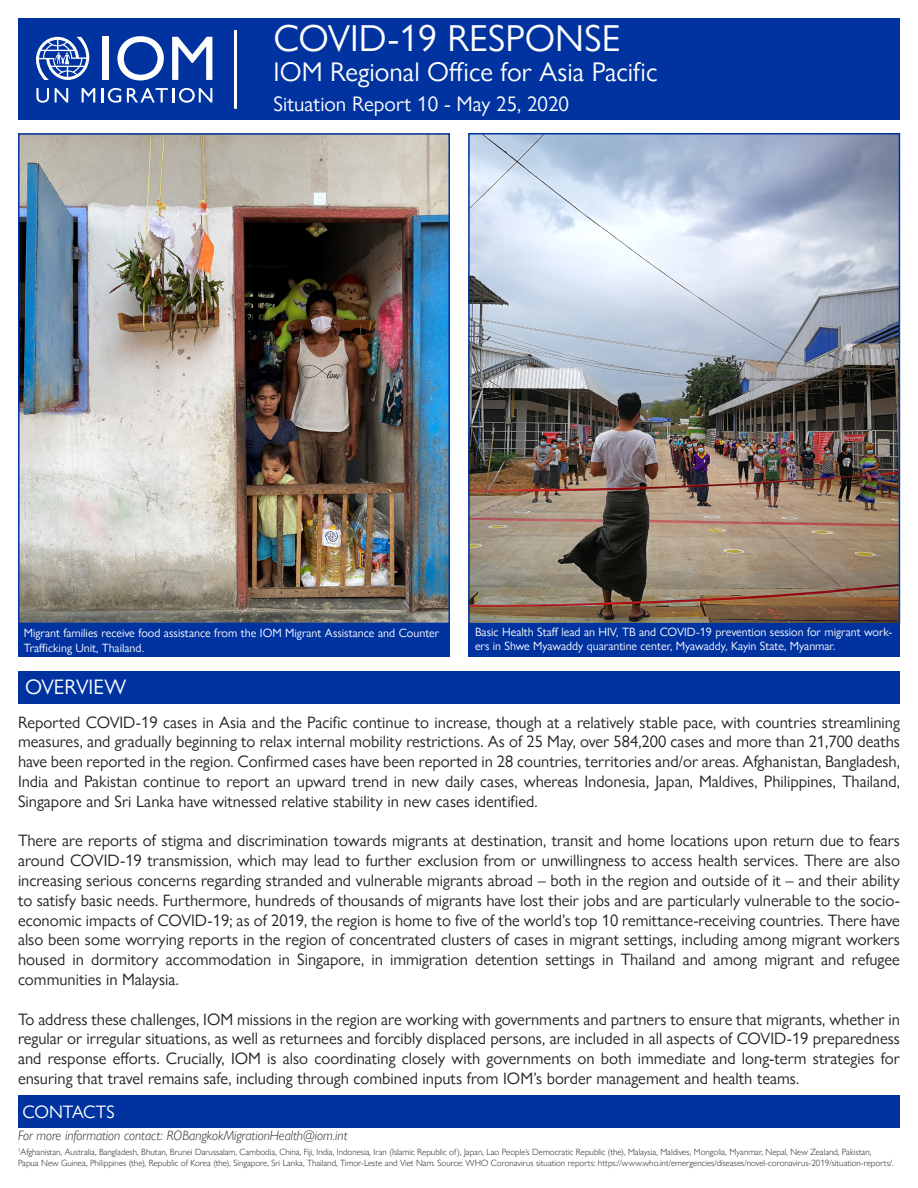
<style>
.page{position:relative;width:918px;height:1188px;background:#fff}
.page>*{position:absolute;margin:0;border:0;box-sizing:border-box;transform-origin:0 0}
.t1{font:37.5px "Gill Sans Nova";color:#fff}
.t2{font:27px "Gill Sans Nova";color:#fff}
.t3{font:21px "Gill Sans Nova";color:#fff}
.t4{font:18px "Gill Sans Nova";color:#fff}
.Paragraph_Style_no_h{font:16.5px/19.8px "Gill Sans Nova";color:#231f20;text-align:justify}
.t5{font:italic 300 13.5px "Gill Sans Nova";color:#231f20}
.t6{font:12px/14.4px "Gill Sans Nova";color:#fff}
.t7{font:300 9px/10.8px "Gill Sans Nova";color:#231f20}
</style>
<div class="page">
<div style="left:18px;top:18px;width:882px;height:102px;background:#0033a0"></div>
<div style="left:18px;top:671px;width:882px;height:33px;background:#0033a0"></div>
<div style="left:103px;top:37px;width:6px;height:43px;background:#fff"></div>
<svg style="left:117px;top:36px;width:47px;height:44px"></svg>
<svg style="left:172px;top:37px;width:40px;height:43px"></svg>
<svg style="left:36px;top:88px;width:13px;height:15px"></svg>
<svg style="left:55px;top:88px;width:13px;height:14px"></svg>
<svg style="left:82px;top:88px;width:13px;height:14px"></svg>
<svg style="left:101px;top:88px;width:20px;height:15px"></svg>
<svg style="left:127px;top:88px;width:41px;height:14px"></svg>
<hr style="left:172px;top:88px;width:3px;height:14px;background:#fff">
<svg style="left:179px;top:88px;width:33px;height:15px"></svg>
<svg style="left:36px;top:37px;width:53px;height:43px"></svg>
<hr style="left:234px;top:30px;width:3px;height:79px;background:#fff">
<div style="left:18px;top:1095px;width:882px;height:33px;background:#0033a0"></div>
<img style="left:471px;top:136px;width:426px;height:485px">
<div style="left:468px;top:133px;width:432px;height:491px;border:2px solid #0033a0"></div>
<div style="left:468px;top:624px;width:432px;height:33px;background:#0033a0"></div>
<img style="left:21px;top:136px;width:426px;height:485px">
<div style="left:18px;top:133px;width:432px;height:491px;border:2px solid #0033a0"></div>
<div style="left:18px;top:624px;width:432px;height:33px;background:#0033a0"></div>
<p class="t1" style="left:274px;top:16px;width:349px">COVID-19 RESPONSE</p>
<p class="t2" style="left:274px;top:56px;width:385px">IOM Regional Office for Asia Pacific</p>
<p class="t3" style="left:274px;top:91px;width:297px">Situation Report 10 - May 25, 2020</p>
<p class="t6" style="left:24px;top:626px;width:417px">Migrant families receive food assistance from the IOM Migrant Assistance and Counter<br>Trafficking Unit, Thailand.</p>
<p class="t3" style="left:25px;top:674px;width:103px">OVERVIEW</p>
<p class="t6" style="left:475px;top:625px;width:419px">Basic Health Staff lead an HIV, TB and COVID-19 prevention session for migrant work&shy;ers in Shwe Myawaddy quarantine center, Myawaddy, Kayin State, Myanmar.</p>
<p class="Paragraph_Style_no_h" style="left:18px;top:712px;width:884px">Reported COVID-19 cases in Asia and the Pacific continue to increase, though at a relatively stable pace, with countries streamlining measures, and gradually beginning to relax internal mobility restrictions. As of 25 May, over 584,200 cases and more than 21,700 deaths have been reported in the region. Confirmed cases have been reported in 28 countries, territories and/or areas. Afghanistan, Bangladesh, India and Pakistan continue to report an upward trend in new daily cases, whereas Indonesia, Japan, Maldives, Philippines, Thailand, Singapore and Sri Lanka have witnessed relative stability in new cases identified.</p>
<p class="Paragraph_Style_no_h" style="left:18px;top:831px;width:884px">There are reports of stigma and discrimination towards migrants at destination, transit and home locations upon return due to fears around COVID-19 transmission, which may lead to further exclusion from or unwillingness to access health services. There are also increasing serious concerns regarding stranded and vulnerable migrants abroad – both in the region and outside of it – and their ability to satisfy basic needs. Furthermore, hundreds of thousands of migrants have lost their jobs and are particularly vulnerable to the socio&shy;economic impacts of COVID-19; as of 2019, the region is home to five of the world’s top 10 remittance-receiving countries. There have also been some worrying reports in the region of concentrated clusters of cases in migrant settings, including among migrant workers housed in dormitory accommodation in Singapore, in immigration detention settings in Thailand and among migrant and refugee communities in Malaysia.</p>
<p class="Paragraph_Style_no_h" style="left:18px;top:1009px;width:884px">To address these challenges, IOM missions in the region are working with governments and partners to ensure that migrants, whether in regular or irregular situations, as well as returnees and forcibly displaced persons, are included in all aspects of COVID-19 preparedness and response efforts. Crucially, IOM is also coordinating closely with governments on both immediate and long-term strategies for ensuring that travel remains safe, including through combined inputs from IOM’s border management and health teams.</p>
<p class="t4" style="left:22px;top:1101px;width:94px">CONTACTS</p>
<p class="t5" style="left:18px;top:1127px;width:331px">For more information contact: ROBangkokMigrationHealth@iom.int</p>
<p class="t7" style="left:18px;top:1147px;width:877px"><sup>1</sup>Afghanistan, Australia, Bangladesh, Bhutan, Brunei Darussalam, Cambodia, China, Fiji, India, Indonesia, Iran (Islamic Republic of), Japan, Lao People’s Democratic Republic (the), Malaysia, Maldives, Mongolia, Myanmar, Nepal, New Zealand, Pakistan,<br>Papua New Guinea, Philippines (the), Republic of Korea (the), Singapore, Sri Lanka, Thailand, Timor-Leste and Viet Nam. Source: WHO Coronavirus situation reports: https://www.who.int/emergencies/diseases/novel-coronavirus-2019/situation-reports/.</p>
</div>
